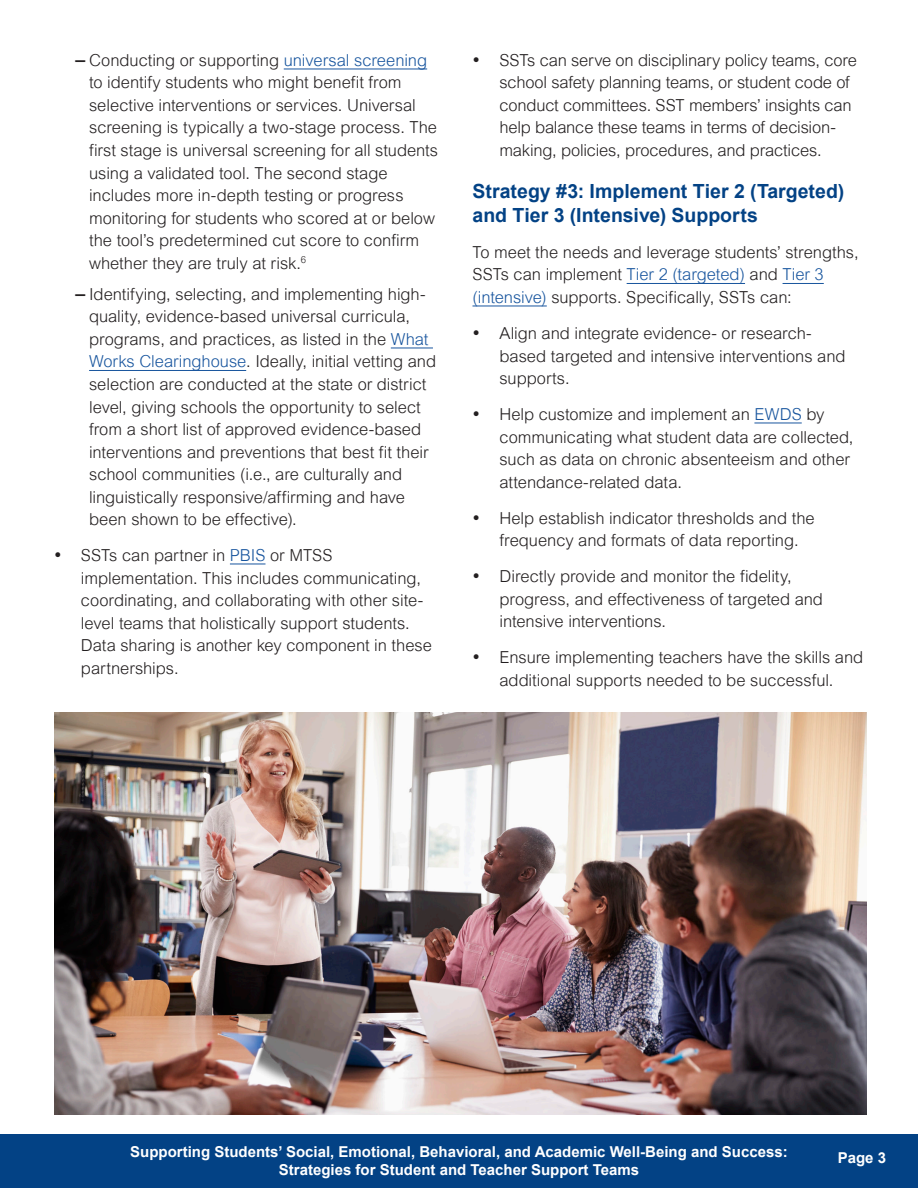
<style>
.page{position:relative;width:918px;height:1188px;background:#fff}
.page>*{position:absolute;margin:0;border:0;box-sizing:border-box;transform-origin:0 0}
.t1{font:700 19.5px/24px "Arial";color:#034285}
.t2{font:300 16.5px/22.5px "Arial";color:#231f20}
.t3{font:700 15px/18px "Arial";color:#fff;text-align:center}
.s1{font-weight:500;font-size:19.5px}
.s2{color:#18559e}
</style>
<div class="page">
<div style="left:0;top:1134px;width:918px;height:54px;background:#034285"></div>
<hr style="left:284px;top:69px;width:143px;height:1px;background:#18559e">
<hr style="left:391px;top:348px;width:42px;height:1px;background:#18559e">
<hr style="left:89px;top:370px;width:157px;height:1px;background:#18559e">
<hr style="left:230px;top:564px;width:36px;height:1px;background:#18559e">
<hr style="left:627px;top:283px;width:118px;height:1px;background:#18559e">
<hr style="left:783px;top:283px;width:41px;height:1px;background:#18559e">
<hr style="left:472px;top:306px;width:75px;height:1px;background:#18559e">
<hr style="left:754px;top:423px;width:48px;height:1px;background:#18559e">
<img style="left:54px;top:713px;width:812px;height:402px">
<p class="t2" style="left:89px;top:49px;width:351px;text-indent:-14px"><span class="s1">–</span> Conducting or supporting <span class="s2">universal screening </span>to identify students who might benefit from selective interventions or services. Universal screening is typically a two-stage process. The first stage is universal screening for all students using a validated tool. The second stage includes more in-depth testing or progress monitoring for students who scored at or below the tool’s predetermined cut score to confirm whether they are truly at risk.<sup>6</sup></p>
<p class="t2" style="left:89px;top:283px;width:348px;text-indent:-14px"><span class="s1">–</span> Identifying, selecting, and implementing high&shy;quality, evidence-based universal curricula, programs, and practices, as listed in the <span class="s2">What Works Clearinghouse</span>. Ideally, initial vetting and selection are conducted at the state or district level, giving schools the opportunity to select from a short list of approved evidence-based interventions and preventions that best fit their school communities (i.e., are culturally and linguistically responsive/affirming and have been shown to be effective).</p>
<p class="t2" style="left:81px;top:544px;width:353px;text-indent:-27px">• SSTs can partner in <span class="s2">PBIS</span> or MTSS implementation. This includes communicating, coordinating, and collaborating with other site&shy;level teams that holistically support students.<br>Data sharing is another key component in these partnerships.</p>
<p class="t2" style="left:499px;top:49px;width:359px;text-indent:-27px">• SSTs can serve on disciplinary policy teams, core school safety planning teams, or student code of conduct committees. SST members’ insights can help balance these teams in terms of decision&shy;making, policies, procedures, and practices.</p>
<h3 class="t1" style="left:472px;top:180px;width:373px">Strategy #3: Implement Tier 2 (Targeted) and Tier 3 (Intensive) Supports</h3>
<p class="t2" style="left:472px;top:241px;width:388px">To meet the needs and leverage students’ strengths,<br>SSTs can implement <span class="s2">Tier 2 (targeted)</span> and <span class="s2">Tier 3 (intensive)</span> supports. Specifically, SSTs can:</p>
<p class="t2" style="left:499px;top:322px;width:348px;text-indent:-27px">• Align and integrate evidence- or research&shy;based targeted and intensive interventions and supports.</p>
<p class="t2" style="left:499px;top:403px;width:356px;text-indent:-27px">• Help customize and implement an <span class="s2">EWDS</span> by communicating what student data are collected, such as data on chronic absenteeism and other attendance-related data.</p>
<p class="t2" style="left:499px;top:507px;width:317px;text-indent:-27px">• Help establish indicator thresholds and the frequency and formats of data reporting.</p>
<p class="t2" style="left:499px;top:565px;width:325px;text-indent:-27px">• Directly provide and monitor the fidelity, progress, and effectiveness of targeted and intensive interventions.</p>
<p class="t2" style="left:472px;top:646px;width:392px;text-align:center">• Ensure implementing teachers have the skills and additional supports needed to be successful.</p>
<p class="t3" style="left:130px;top:1144px;width:659px">Supporting Students’ Social, Emotional, Behavioral, and Academic Well-Being and Success:<br>Strategies for Student and Teacher Support Teams</p>
<p class="t3" style="left:838px;top:1149px;width:50px">Page 3</p>
</div>
